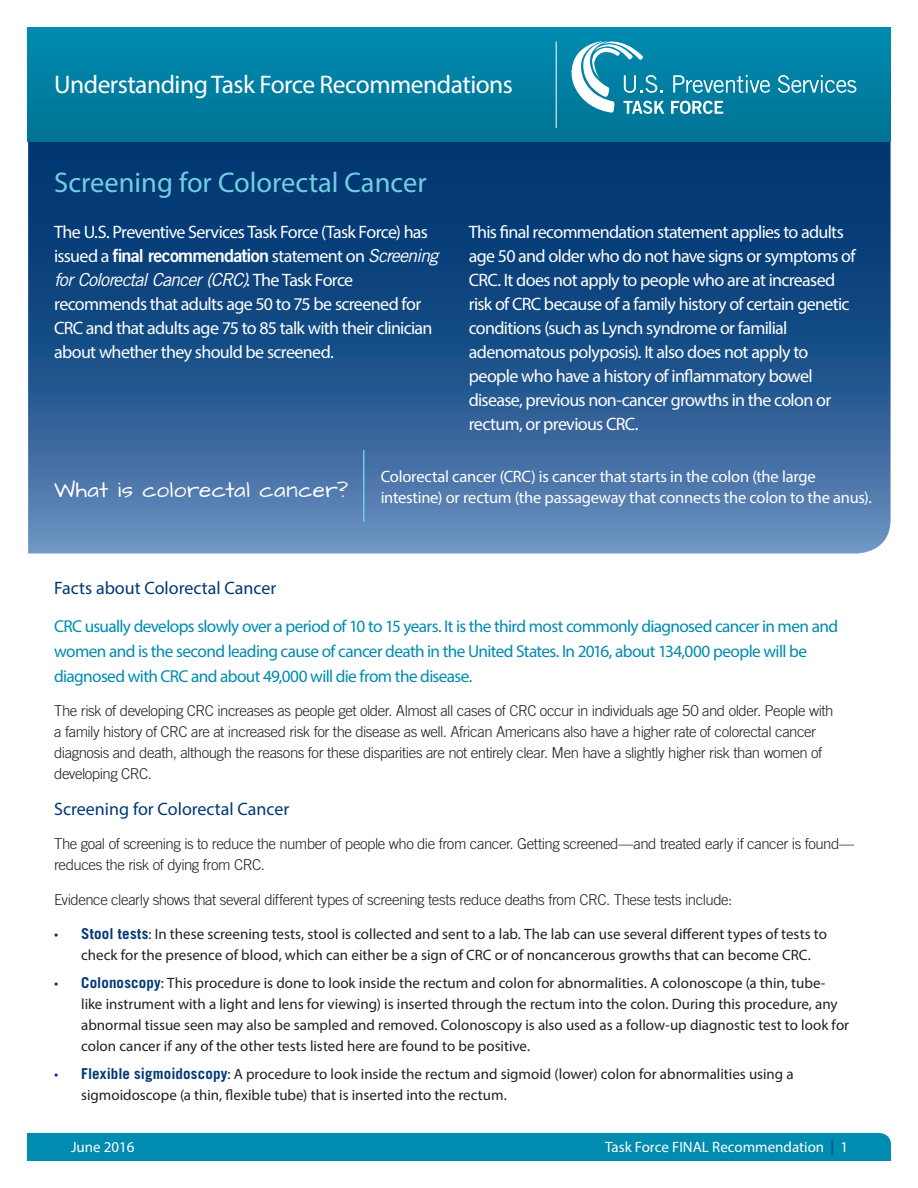
<style>
.page{position:relative;width:918px;height:1188px;background:#fff}
.page>*{position:absolute;margin:0;border:0;box-sizing:border-box;transform-origin:0 0}
.t1{font:28.5px "Myriad Pro";color:#71cee1}
.t2{font:25.5px "Myriad Pro";letter-spacing:-.02em;color:#fff}
.t3{font:22.5px "Architects Daughter";letter-spacing:.02em;color:#fff}
.t4{font:18px/24px "Myriad Pro";letter-spacing:-.04em;color:#fff}
.t5{font:18px "Myriad Pro";color:#013874}
.t6{font:17.25px/24.8px "Myriad Pro";letter-spacing:-.035em;color:#008bb0}
.t7{font:16.5px/21px "Myriad Pro";letter-spacing:-.015em;color:#fff}
.t8{font:15px/21px "Myriad Pro";color:#231f20}
.t9{font:300 15px/21px "Trade Gothic LT Std";letter-spacing:-.03em;color:#231f20}
.t10{font:15px "Myriad Pro";color:#fff}
.s1{font-family:"Trade Gothic LT Std Bd 2"}
.s2{font-family:"Trade Gothic LT Std";font-style:italic}
.s3{color:#013874}
.s4{font-family:"Trade Gothic LT Std";font-weight:700;color:#013874}
</style>
<div class="page">
<svg style="left:28px;top:141px;width:863px;height:413px;background:#25578e"></svg>
<div style="left:28px;top:27px;width:862px;height:114px;background:linear-gradient(to bottom,#008cb1,#007394)"></div>
<hr style="left:556px;top:42px;width:1px;height:86px;background:#fff">
<div style="left:27px;top:1133px;width:864px;height:28px;background:#008bb0"></div>
<svg style="left:778px;top:75px;width:78px;height:18px"></svg>
<svg style="left:671px;top:101px;width:52px;height:13px"></svg>
<svg style="left:568px;top:41px;width:96px;height:73px"></svg>
<svg style="left:673px;top:75px;width:97px;height:18px;background:#44a1bb"></svg>
<hr style="left:363px;top:450px;width:1px;height:72px;background:#71cee1">
<p class="t2" style="left:54px;top:69px;width:460px">Understanding Task Force Recommendations</p>
<h1 class="t1" style="left:54px;top:165px;width:374px">Screening for Colorectal Cancer</h1>
<p class="t4" style="left:54px;top:220px;width:386px">The U.S. Preventive Services Task Force (Task Force) has issued a <span class="s1">final recommendation</span> statement on <span class="s2">Screening for Colorectal Cancer (CRC)</span>. The Task Force recommends that adults age 50 to 75 be screened for CRC and that adults age 75 to 85 talk with their clinician about whether they should be screened.</p>
<p class="t4" style="left:469px;top:220px;width:388px">This final recommendation statement applies to adults age 50 and older who do not have signs or symptoms of CRC. It does not apply to people who are at increased risk of CRC because of a family history of certain genetic conditions (such as Lynch syndrome or familial adenomatous polyposis). It also does not apply to people who have a history of inflammatory bowel disease, previous non-cancer growths in the colon or rectum, or previous CRC.</p>
<h2 class="t3" style="left:54px;top:475px;width:296px">What is colorectal cancer?</h2>
<p class="t7" style="left:381px;top:465px;width:493px">Colorectal cancer (CRC) is cancer that starts in the colon (the large intestine) or rectum (the passageway that connects the colon to the anus).</p>
<h2 class="t5" style="left:54px;top:577px;width:224px">Facts about Colorectal Cancer</h2>
<p class="t6" style="left:54px;top:614px;width:785px">CRC usually develops slowly over a period of 10 to 15 years. It is the third most commonly diagnosed cancer in men and women and is the second leading cause of cancer death in the United States. In 2016, about 134,000 people will be diagnosed with CRC and about 49,000 will die from the disease.</p>
<p class="t9" style="left:54px;top:700px;width:781px">The risk of developing CRC increases as people get older. Almost all cases of CRC occur in individuals age 50 and older. People with a family history of CRC are at increased risk for the disease as well. African Americans also have a higher rate of colorectal cancer diagnosis and death, although the reasons for these disparities are not entirely clear. Men have a slightly higher risk than women of developing CRC.</p>
<h2 class="t5" style="left:54px;top:797px;width:237px">Screening for Colorectal Cancer</h2>
<p class="t9" style="left:54px;top:833px;width:802px">The goal of screening is to reduce the number of people who die from cancer. Getting screened—and treated early if cancer is found— reduces the risk of dying from CRC.</p>
<p class="t9" style="left:54px;top:888px;width:679px">Evidence clearly shows that several different types of screening tests reduce deaths from CRC. These tests include:</p>
<p class="t8" style="left:81px;top:923px;width:747px;text-indent:-27px"><span class="s3">•</span> <span class="s4">Stool tests</span>: In these screening tests, stool is collected and sent to a lab. The lab can use several different types of tests to check for the presence of blood, which can either be a sign of CRC or of noncancerous growths that can become CRC.</p>
<p class="t8" style="left:81px;top:972px;width:770px;text-indent:-27px"><span class="s3">•</span> <span class="s4">Colonoscopy</span>: This procedure is done to look inside the rectum and colon for abnormalities. A colonoscope (a thin, tube&shy;like instrument with a light and lens for viewing) is inserted through the rectum into the colon. During this procedure, any abnormal tissue seen may also be sampled and removed. Colonoscopy is also used as a follow-up diagnostic test to look for colon cancer if any of the other tests listed here are found to be positive.</p>
<p class="t8" style="left:81px;top:1063px;width:714px;text-indent:-27px"><span class="s3">•</span> <span class="s4">Flexible sigmoidoscopy</span>: A procedure to look inside the rectum and sigmoid (lower) colon for abnormalities using a sigmoidoscope (a thin, flexible tube) that is inserted into the rectum.</p>
<p class="t10" style="left:71px;top:1137px;width:65px">June 2016</p>
<p class="t10" style="left:605px;top:1137px;width:245px">Task Force FINAL Recommendation <span class="s3">|</span> 1</p>
</div>
